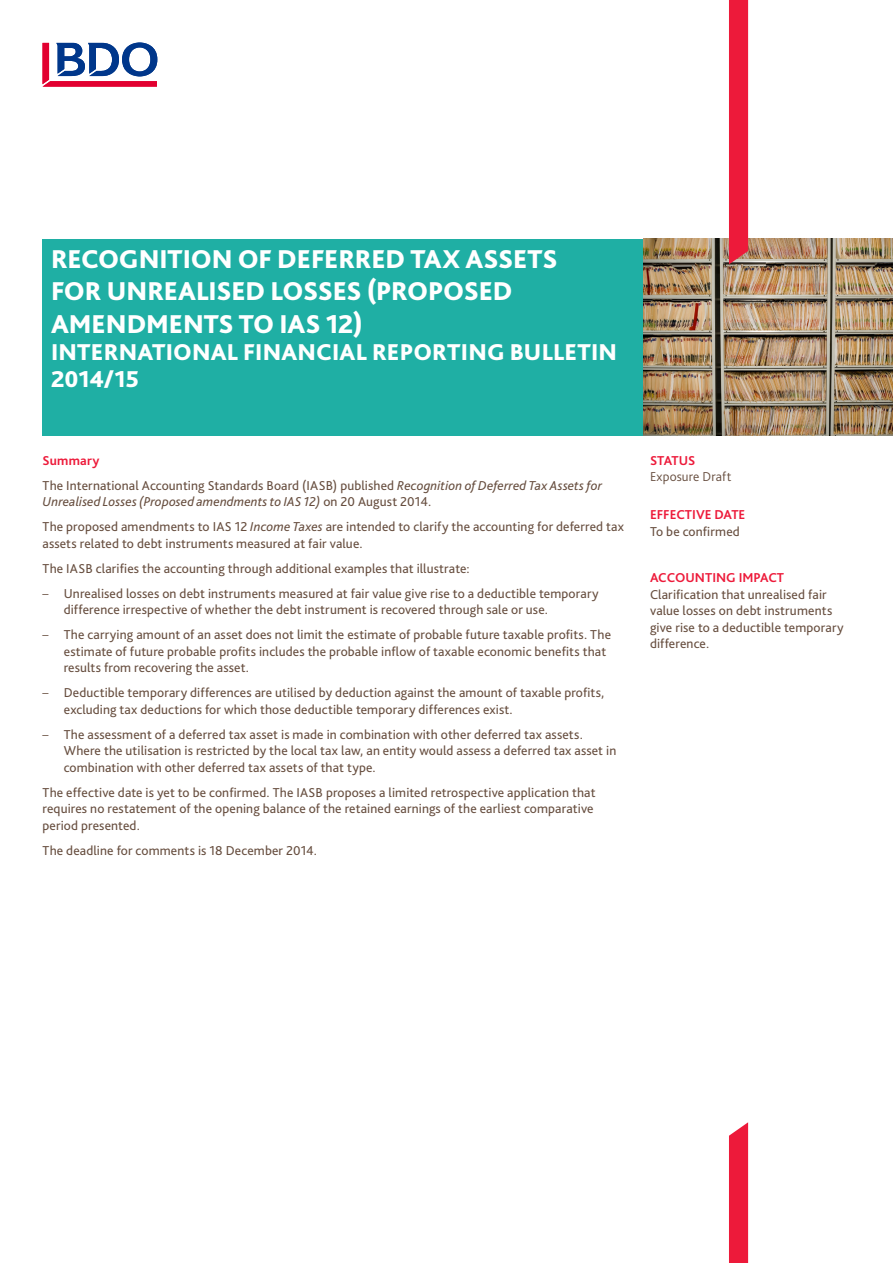
<style>
.page{position:relative;width:893px;height:1263px;background:#fff}
.page>*{position:absolute;margin:0;border:0;box-sizing:border-box;transform-origin:0 0}
.HOOFDTITEL__in_groen{font:800 27px/32.4px "Bliss Pro";letter-spacing:-.005em;color:#fff}
.HOOFDTITEL__in_groen-2{font:800 24px/27px "Bliss Pro";letter-spacing:.01em;color:#fff}
.platte_tekst{font:13.5px/16.5px "Bliss Pro";letter-spacing:.01em;color:#674e3f}
.platte_tekst-2{font:italic 13.5px/16.5px "Bliss Pro";letter-spacing:.01em;color:#674e3f}
.RODE_TITELTJES__rech{font:700 13.5px "Bliss Pro";color:#ed1a3a}
.GREY_platte_tekst__r{font:300 13.5px "Bliss Pro";letter-spacing:.01em;color:#674e3f}
.rood__platte_tekst{font:700 13.5px "Bliss Pro";letter-spacing:.015em;color:#ed1a3a}
.s1{font-style:normal}
.s2{font-style:italic}
.s3{font-weight:300}
</style>
<div class="page">
<svg style="left:43px;top:43px;width:114px;height:44px"></svg>
<div style="left:43px;top:239px;width:601px;height:196px;background:#1fafa4"></div>
<img style="left:644px;top:239px;width:249px;height:196px">
<div style="left:729px;top:0;width:19px;height:264px;background:#ed1a3a"></div>
<div style="left:729px;top:1122px;width:19px;height:141px;background:#ed1a3a"></div>
<p class="HOOFDTITEL__in_groen" style="left:51px;top:242px;width:508px">RECOGNITION OF DEFERRED TAX ASSETS<br>FOR UNREALISED LOSSES (PROPOSED<br>AMENDMENTS TO IAS 12)</p>
<p class="HOOFDTITEL__in_groen-2" style="left:51px;top:338px;width:568px">INTERNATIONAL FINANCIAL REPORTING BULLETIN<br>2014/15</p>
<p class="rood__platte_tekst" style="left:43px;top:452px;width:59px">Summary</p>
<p class="platte_tekst-2" style="left:43px;top:476px;width:561px"><span class="s1">The International Accounting Standards Board (IASB) published</span> Recognition of Deferred Tax Assets for<br>Unrealised Losses (Proposed amendments to IAS 12) <span class="s1">on 20 August 2014.</span></p>
<p class="platte_tekst" style="left:43px;top:518px;width:583px">The proposed amendments to IAS 12 <span class="s2">Income Taxes</span> are intended to clarify the accounting for deferred tax assets related to debt instruments measured at fair value.</p>
<p class="platte_tekst" style="left:43px;top:559px;width:429px">The IASB clarifies the accounting through additional examples that illustrate:</p>
<p class="platte_tekst" style="left:64px;top:584px;width:536px;text-indent:-21px"><span class="s3">–</span> Unrealised losses on debt instruments measured at fair value give rise to a deductible temporary difference irrespective of whether the debt instrument is recovered through sale or use.</p>
<p class="platte_tekst" style="left:64px;top:626px;width:549px;text-indent:-21px"><span class="s3">–</span> The carrying amount of an asset does not limit the estimate of probable future taxable profits. The estimate of future probable profits includes the probable inflow of taxable economic benefits that results from recovering the asset.</p>
<p class="platte_tekst" style="left:64px;top:684px;width:542px;text-indent:-21px"><span class="s3">–</span> Deductible temporary differences are utilised by deduction against the amount of taxable profits, excluding tax deductions for which those deductible temporary differences exist.</p>
<p class="platte_tekst" style="left:64px;top:725px;width:554px;text-indent:-21px"><span class="s3">–</span> The assessment of a deferred tax asset is made in combination with other deferred tax assets.<br>Where the utilisation is restricted by the local tax law, an entity would assess a deferred tax asset in combination with other deferred tax assets of that type.</p>
<p class="platte_tekst" style="left:43px;top:783px;width:555px">The effective date is yet to be confirmed. The IASB proposes a limited retrospective application that requires no restatement of the opening balance of the retained earnings of the earliest comparative period presented.</p>
<p class="platte_tekst" style="left:43px;top:841px;width:276px">The deadline for comments is 18 December 2014.</p>
<p class="RODE_TITELTJES__rech" style="left:650px;top:452px;width:47px">STATUS</p>
<p class="GREY_platte_tekst__r" style="left:650px;top:468px;width:83px">Exposure Draft</p>
<p class="RODE_TITELTJES__rech" style="left:650px;top:506px;width:97px">EFFECTIVE DATE</p>
<p class="platte_tekst" style="left:650px;top:523px;width:91px">To be confirmed</p>
<p class="RODE_TITELTJES__rech" style="left:650px;top:569px;width:136px">ACCOUNTING IMPACT</p>
<p class="platte_tekst" style="left:650px;top:586px;width:195px">Clarification that unrealised fair value losses on debt instruments give rise to a deductible temporary difference.</p>
</div>
